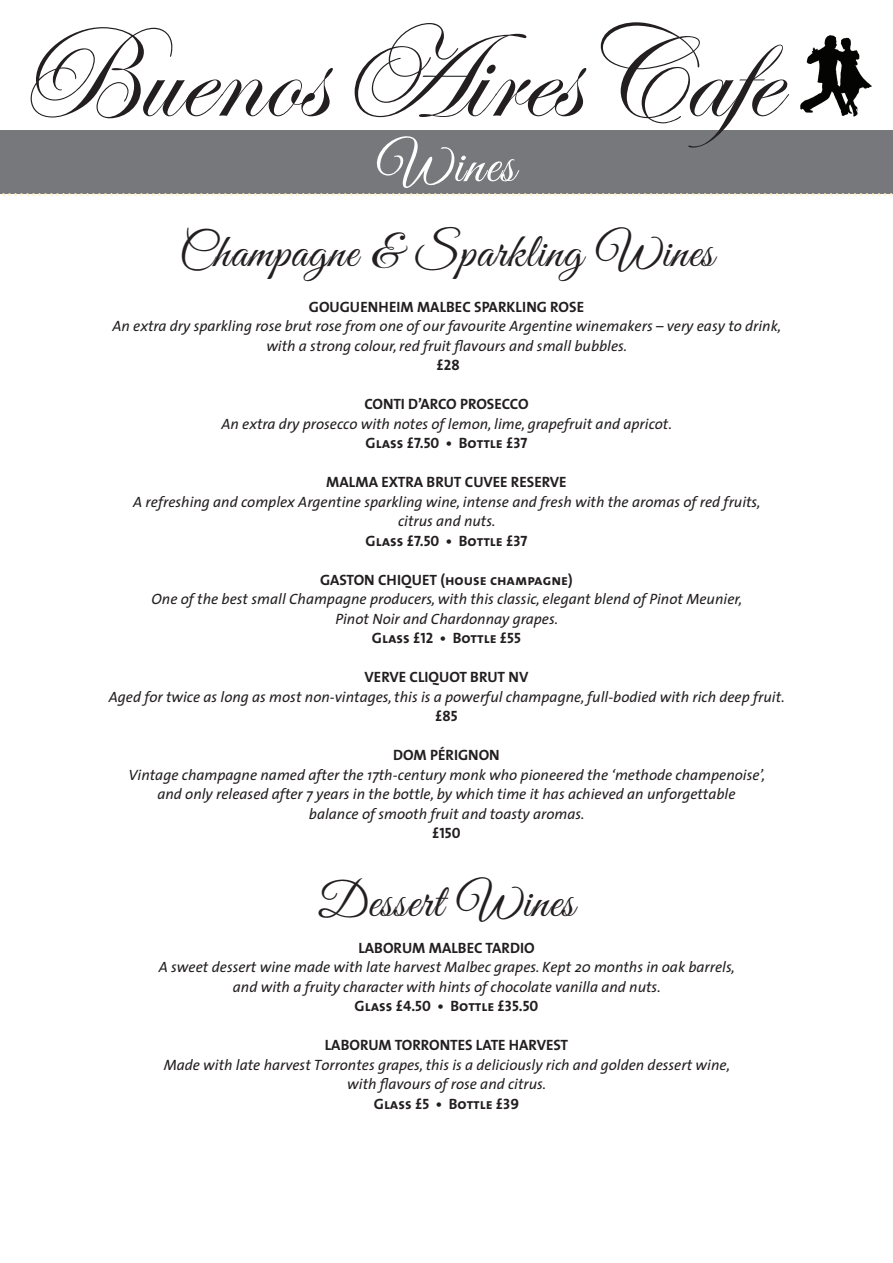
<style>
.page{position:relative;width:893px;height:1263px;background:#fff}
.page>*{position:absolute;margin:0;border:0;box-sizing:border-box;transform-origin:0 0}
.t1{font:133.5px "Edwardian Script ITC Std";color:#231f20}
.t2{font:55.5px "Great Vibes";letter-spacing:.03em;color:#fff}
.t3{font:48px "Great Vibes";letter-spacing:.02em;color:#231f20}
.t4{font:italic 15px/19.5px "The Sans";color:#231f20;text-align:center}
.t5{font:15px "The Sans Bold Caps";color:#231f20}
</style>
<div class="page">
<div style="left:0;top:131px;width:893px;height:63px;background:#76787b"></div>
<svg style="left:2px;top:193px;width:891px;height:3px"></svg>
<img style="left:791px;top:35px;width:102px;height:96px">
<h1 class="t1" style="left:16px;top:2px;width:808px">Buenos Aires Cafe</h1>
<h2 class="t2" style="left:378px;top:134px;width:139px">Wines</h2>
<h3 class="t3" style="left:179px;top:225px;width:536px">Champagne &amp; Sparkling Wines</h3>
<p class="t5" style="left:309px;top:294px;width:277px">GOUGUENHEIM MALBEC SPARKLING ROSE</p>
<p class="t4" style="left:113px;top:316px;width:670px">An extra dry sparkling rose brut rose from one of our favourite Argentine winemakers – very easy to drink, with a strong colour, red fruit flavours and small bubbles.</p>
<p class="t5" style="left:437px;top:353px;width:25px">£28</p>
<p class="t5" style="left:364px;top:392px;width:166px">CONTI D’ARCO PROSECCO</p>
<p class="t4" style="left:221px;top:413px;width:452px">An extra dry prosecco with notes of lemon, lime, grapefruit and apricot.</p>
<p class="t5" style="left:366px;top:431px;width:163px">Glass £7.50 • Bottle £37</p>
<p class="t5" style="left:326px;top:470px;width:242px">MALMA EXTRA BRUT CUVEE RESERVE</p>
<p class="t4" style="left:133px;top:491px;width:629px">A refreshing and complex Argentine sparkling wine, intense and fresh with the aromas of red fruits, citrus and nuts.</p>
<p class="t5" style="left:366px;top:528px;width:163px">Glass £7.50 • Bottle £37</p>
<p class="t5" style="left:320px;top:567px;width:254px">GASTON CHIQUET (house champagne)</p>
<p class="t4" style="left:152px;top:589px;width:592px">One of the best small Champagne producers, with this classic, elegant blend of Pinot Meunier,<br>Pinot Noir and Chardonnay grapes.</p>
<p class="t5" style="left:372px;top:626px;width:151px">Glass £12 • Bottle £55</p>
<p class="t5" style="left:365px;top:665px;width:165px">VERVE CLIQUOT BRUT NV</p>
<p class="t4" style="left:109px;top:686px;width:678px">Aged for twice as long as most non-vintages, this is a powerful champagne, full-bodied with rich deep fruit.</p>
<p class="t5" style="left:435px;top:704px;width:24px">£85</p>
<p class="t5" style="left:393px;top:743px;width:108px">DOM PÉRIGNON</p>
<p class="t4" style="left:128px;top:764px;width:638px">Vintage champagne named after the 17th-century monk who pioneered the ‘methode champenoise’, and only released after 7 years in the bottle, by which time it has achieved an unforgettable<br>balance of smooth fruit and toasty aromas.</p>
<p class="t5" style="left:432px;top:821px;width:30px">£150</p>
<h3 class="t3" style="left:318px;top:875px;width:257px">Dessert Wines</h3>
<p class="t5" style="left:358px;top:935px;width:178px">LABORUM MALBEC TARDIO</p>
<p class="t4" style="left:159px;top:957px;width:577px">A sweet dessert wine made with late harvest Malbec grapes. Kept 20 months in oak barrels, and with a fruity character with hints of chocolate vanilla and nuts.</p>
<p class="t5" style="left:355px;top:994px;width:185px">Glass £4.50 • Bottle £35.50</p>
<p class="t5" style="left:325px;top:1033px;width:245px">LABORUM TORRONTES LATE HARVEST</p>
<p class="t4" style="left:164px;top:1054px;width:568px">Made with late harvest Torrontes grapes, this is a deliciously rich and golden dessert wine, with flavours of rose and citrus.</p>
<p class="t5" style="left:374px;top:1091px;width:147px">Glass £5 • Bottle £39</p>
</div>
